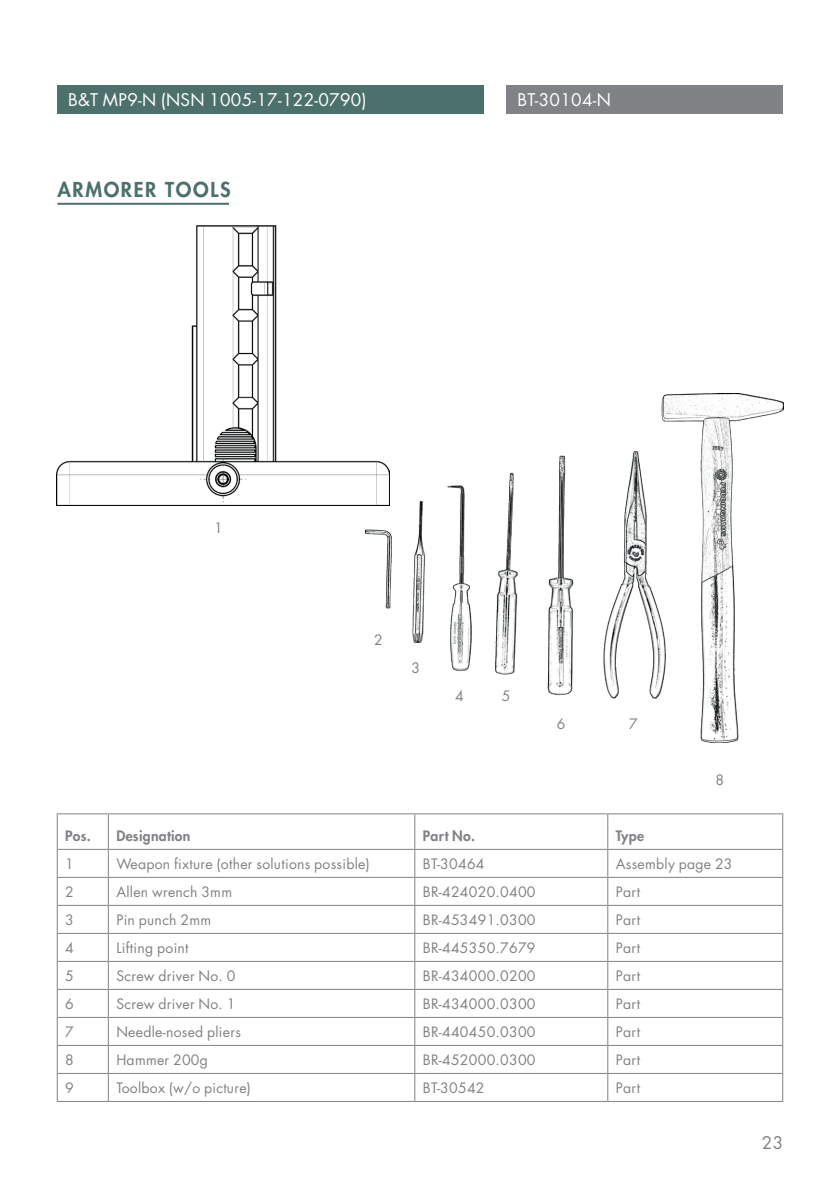
<style>
.page{position:relative;width:840px;height:1191px;background:#fff}
.page>*{position:absolute;margin:0;border:0;box-sizing:border-box;transform-origin:0 0}
.t1{font:800 20px "Futura LT";letter-spacing:.08em;color:#4c716d}
.t2{font:17px "Futura LT";letter-spacing:.02em;color:#fff}
.t3{font:17px "Futura LT";color:#808285}
.t4{font:14px "Futura LT";letter-spacing:.02em;color:#808285}
.t5{font:800 14px "Futura LT";letter-spacing:.02em;color:#808285}
</style>
<div class="page">
<div style="left:57px;top:85px;width:426px;height:28px;background:#4c716d"></div>
<div style="left:506px;top:85px;width:276px;height:28px;background:#808285"></div>
<img style="left:365px;top:393px;width:417px;height:349px">
<hr style="left:57px;top:203px;width:172px;height:2px;background:#4c716d">
<hr style="left:57px;top:877px;width:51px;height:1px;background:#808285">
<hr style="left:108px;top:877px;width:306px;height:1px;background:#808285">
<hr style="left:414px;top:877px;width:193px;height:1px;background:#808285">
<hr style="left:607px;top:877px;width:175px;height:1px;background:#808285">
<hr style="left:57px;top:905px;width:51px;height:1px;background:#808285">
<hr style="left:108px;top:905px;width:306px;height:1px;background:#808285">
<hr style="left:414px;top:905px;width:193px;height:1px;background:#808285">
<hr style="left:607px;top:905px;width:175px;height:1px;background:#808285">
<hr style="left:57px;top:933px;width:51px;height:1px;background:#808285">
<hr style="left:108px;top:933px;width:306px;height:1px;background:#808285">
<hr style="left:414px;top:933px;width:193px;height:1px;background:#808285">
<hr style="left:607px;top:933px;width:175px;height:1px;background:#808285">
<hr style="left:57px;top:961px;width:51px;height:1px;background:#808285">
<hr style="left:108px;top:961px;width:306px;height:1px;background:#808285">
<hr style="left:414px;top:961px;width:193px;height:1px;background:#808285">
<hr style="left:607px;top:961px;width:175px;height:1px;background:#808285">
<hr style="left:57px;top:989px;width:51px;height:1px;background:#808285">
<hr style="left:108px;top:989px;width:306px;height:1px;background:#808285">
<hr style="left:414px;top:989px;width:193px;height:1px;background:#808285">
<hr style="left:607px;top:989px;width:175px;height:1px;background:#808285">
<hr style="left:57px;top:1017px;width:51px;height:1px;background:#808285">
<hr style="left:108px;top:1017px;width:306px;height:1px;background:#808285">
<hr style="left:414px;top:1017px;width:193px;height:1px;background:#808285">
<hr style="left:607px;top:1017px;width:175px;height:1px;background:#808285">
<hr style="left:57px;top:1045px;width:51px;height:1px;background:#808285">
<hr style="left:108px;top:1045px;width:306px;height:1px;background:#808285">
<hr style="left:414px;top:1045px;width:193px;height:1px;background:#808285">
<hr style="left:607px;top:1045px;width:175px;height:1px;background:#808285">
<hr style="left:57px;top:1073px;width:51px;height:1px;background:#808285">
<svg style="left:57px;top:850px;width:1px;height:251px"></svg>
<hr style="left:108px;top:1073px;width:306px;height:1px;background:#808285">
<svg style="left:108px;top:850px;width:1px;height:251px"></svg>
<hr style="left:414px;top:1073px;width:193px;height:1px;background:#808285">
<svg style="left:414px;top:850px;width:1px;height:251px"></svg>
<hr style="left:607px;top:1073px;width:175px;height:1px;background:#808285">
<svg style="left:607px;top:850px;width:1px;height:251px"></svg>
<hr style="left:57px;top:1101px;width:51px;height:1px;background:#808285">
<hr style="left:108px;top:1101px;width:306px;height:1px;background:#808285">
<hr style="left:414px;top:1101px;width:193px;height:1px;background:#808285">
<hr style="left:607px;top:1101px;width:175px;height:1px;background:#808285">
<hr style="left:57px;top:813px;width:51px;height:1px;background:#808285">
<hr style="left:57px;top:814px;width:1px;height:35px;background:#808285">
<hr style="left:108px;top:813px;width:306px;height:1px;background:#808285">
<hr style="left:108px;top:814px;width:1px;height:35px;background:#808285">
<hr style="left:414px;top:813px;width:193px;height:1px;background:#808285">
<hr style="left:414px;top:814px;width:1px;height:35px;background:#808285">
<hr style="left:607px;top:813px;width:175px;height:1px;background:#808285">
<hr style="left:607px;top:814px;width:1px;height:35px;background:#808285">
<hr style="left:781px;top:814px;width:1px;height:35px;background:#808285">
<hr style="left:57px;top:849px;width:51px;height:1px;background:#808285">
<hr style="left:108px;top:849px;width:306px;height:1px;background:#808285">
<hr style="left:414px;top:849px;width:193px;height:1px;background:#808285">
<hr style="left:607px;top:849px;width:175px;height:1px;background:#808285">
<img style="left:56px;top:225px;width:333px;height:280px">
<p class="t2" style="left:68px;top:89px;width:300px">B&amp;T MP9-N (NSN 1005-17-122-0790)</p>
<p class="t2" style="left:517px;top:89px;width:95px">BT-30104-N</p>
<h1 class="t1" style="left:57px;top:176px;width:174px">ARMORER TOOLS</h1>
<p class="t4" style="left:214px;top:519px;width:10px">1</p>
<p class="t4" style="left:374px;top:631px;width:10px">2</p>
<p class="t4" style="left:411px;top:659px;width:10px">3</p>
<p class="t4" style="left:455px;top:687px;width:10px">4</p>
<p class="t4" style="left:501px;top:687px;width:10px">5</p>
<p class="t4" style="left:556px;top:715px;width:10px">6</p>
<p class="t4" style="left:628px;top:715px;width:10px">7</p>
<p class="t4" style="left:715px;top:771px;width:10px">8</p>
<p class="t5" style="left:65px;top:827px;width:27px">Pos.</p>
<p class="t5" style="left:116px;top:827px;width:76px">Designation</p>
<p class="t5" style="left:422px;top:827px;width:54px">Part No.</p>
<p class="t5" style="left:615px;top:827px;width:30px">Type</p>
<p class="t4" style="left:65px;top:855px;width:10px">1</p>
<p class="t4" style="left:116px;top:855px;width:255px">Weapon fixture (other solutions possible)</p>
<p class="t4" style="left:422px;top:855px;width:63px">BT-30464</p>
<p class="t4" style="left:615px;top:855px;width:118px">Assembly page 23</p>
<p class="t4" style="left:65px;top:883px;width:10px">2</p>
<p class="t4" style="left:116px;top:883px;width:117px">Allen wrench 3mm</p>
<p class="t4" style="left:422px;top:883px;width:114px">BR-424020.0400</p>
<p class="t4" style="left:615px;top:883px;width:26px">Part</p>
<p class="t4" style="left:65px;top:911px;width:10px">3</p>
<p class="t4" style="left:116px;top:911px;width:96px">Pin punch 2mm</p>
<p class="t4" style="left:422px;top:911px;width:114px">BR-453491.0300</p>
<p class="t4" style="left:615px;top:911px;width:26px">Part</p>
<p class="t4" style="left:65px;top:939px;width:10px">4</p>
<p class="t4" style="left:116px;top:939px;width:74px">Lifting point</p>
<p class="t4" style="left:422px;top:939px;width:114px">BR-445350.7679</p>
<p class="t4" style="left:615px;top:939px;width:26px">Part</p>
<p class="t4" style="left:65px;top:967px;width:10px">5</p>
<p class="t4" style="left:116px;top:967px;width:120px">Screw driver No. 0</p>
<p class="t4" style="left:422px;top:967px;width:114px">BR-434000.0200</p>
<p class="t4" style="left:615px;top:967px;width:26px">Part</p>
<p class="t4" style="left:65px;top:995px;width:10px">6</p>
<p class="t4" style="left:116px;top:995px;width:120px">Screw driver No. 1</p>
<p class="t4" style="left:422px;top:995px;width:114px">BR-434000.0300</p>
<p class="t4" style="left:615px;top:995px;width:26px">Part</p>
<p class="t4" style="left:65px;top:1023px;width:10px">7</p>
<p class="t4" style="left:116px;top:1023px;width:126px">Needle-nosed pliers</p>
<p class="t4" style="left:422px;top:1023px;width:114px">BR-440450.0300</p>
<p class="t4" style="left:615px;top:1023px;width:26px">Part</p>
<p class="t4" style="left:65px;top:1051px;width:10px">8</p>
<p class="t4" style="left:116px;top:1051px;width:93px">Hammer 200g</p>
<p class="t4" style="left:422px;top:1051px;width:114px">BR-452000.0300</p>
<p class="t4" style="left:615px;top:1051px;width:26px">Part</p>
<p class="t4" style="left:65px;top:1079px;width:10px">9</p>
<p class="t4" style="left:116px;top:1079px;width:136px">Toolbox (w/o picture)</p>
<p class="t4" style="left:422px;top:1079px;width:63px">BT-30542</p>
<p class="t4" style="left:615px;top:1079px;width:26px">Part</p>
<p class="t3" style="left:761px;top:1132px;width:23px">23</p>
</div>
